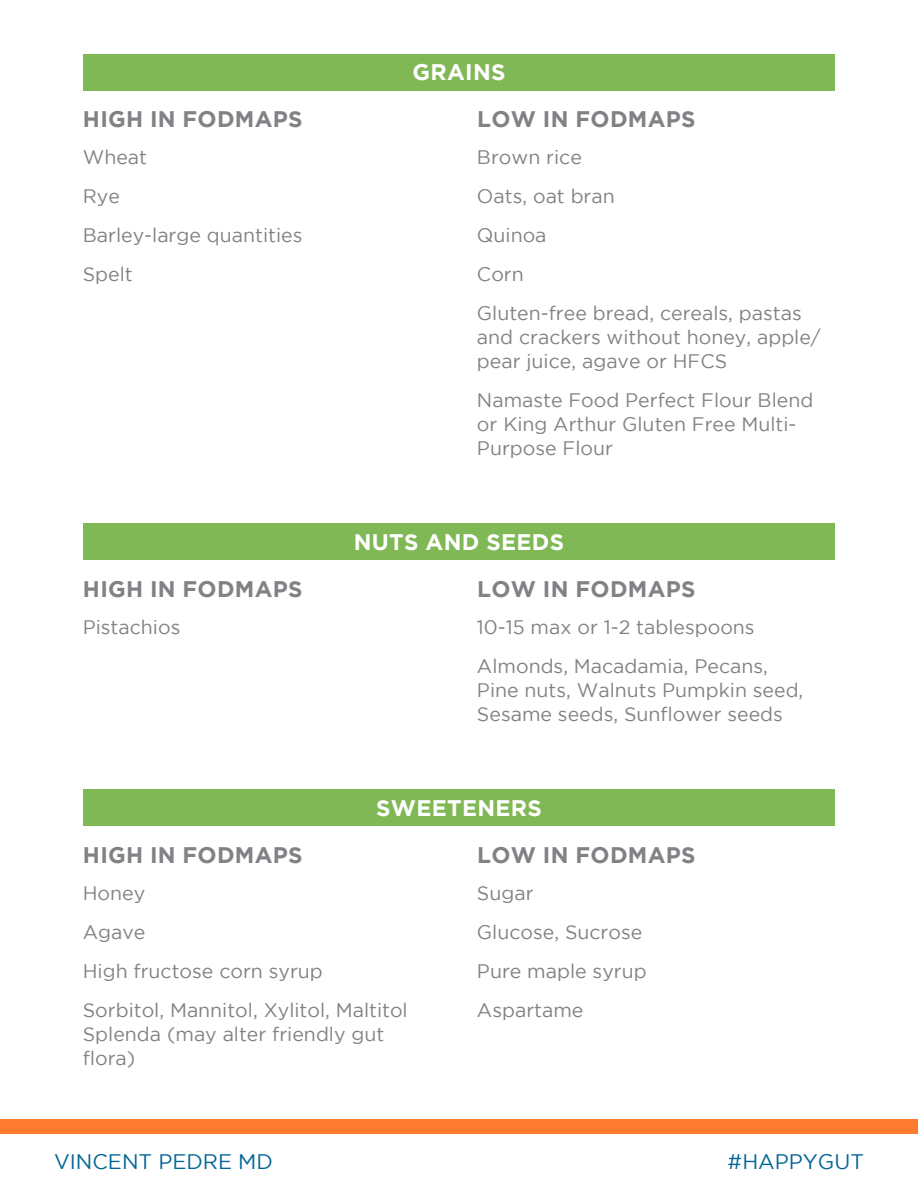
<style>
.page{position:relative;width:918px;height:1188px;background:#fff}
.page>*{position:absolute;margin:0;border:0;box-sizing:border-box;transform-origin:0 0}
.t1{font:700 22.5px "Gotham";letter-spacing:.015em;color:#808285}
.t2{font:700 22.5px "Gotham";letter-spacing:.015em;color:#fff}
.t3{font:21px "Gotham";color:#006597}
.t4{font:19.5px/39px "Gotham";color:#808285}
</style>
<div class="page">
<div style="left:0;top:1119px;width:918px;height:15px;background:#fe7c30"></div>
<div style="left:84px;top:54px;width:751px;height:36px;background:#80b856"></div>
<div style="left:84px;top:524px;width:751px;height:36px;background:#80b856"></div>
<div style="left:84px;top:790px;width:751px;height:36px;background:#80b856"></div>
<p class="t2" style="left:413px;top:59px;width:94px">GRAINS</p>
<p class="t1" style="left:83px;top:106px;width:221px">HIGH IN FODMAPS</p>
<p class="t1" style="left:477px;top:106px;width:220px">LOW IN FODMAPS</p>
<p class="t4" style="left:83px;top:138px;width:221px">Wheat<br>Rye<br>Barley-large quantities<br>Spelt</p>
<p class="t4" style="left:477px;top:138px;width:326px">Brown rice<br>Oats, oat bran<br>Quinoa<br>Corn<br>Gluten-free bread, cereals, pastas</p>
<p class="t4" style="left:477px;top:325px;width:345px;line-height:24px">and crackers without honey, apple/ pear juice, agave or HFCS</p>
<p class="t4" style="left:477px;top:388px;width:338px;line-height:24px">Namaste Food Perfect Flour Blend or King Arthur Gluten Free Multi-<br>Purpose Flour</p>
<p class="t2" style="left:354px;top:529px;width:212px">NUTS AND SEEDS</p>
<p class="t1" style="left:83px;top:576px;width:221px">HIGH IN FODMAPS</p>
<p class="t1" style="left:477px;top:576px;width:220px">LOW IN FODMAPS</p>
<p class="t4" style="left:83px;top:608px;width:99px">Pistachios</p>
<p class="t4" style="left:477px;top:608px;width:292px">10-15 max or 1-2 tablespoons<br>Almonds, Macadamia, Pecans,</p>
<p class="t4" style="left:477px;top:678px;width:328px;line-height:24px">Pine nuts, Walnuts Pumpkin seed,<br>Sesame seeds, Sunflower seeds</p>
<p class="t2" style="left:376px;top:795px;width:167px">SWEETENERS</p>
<p class="t1" style="left:83px;top:842px;width:221px">HIGH IN FODMAPS</p>
<p class="t1" style="left:477px;top:842px;width:220px">LOW IN FODMAPS</p>
<p class="t4" style="left:83px;top:873px;width:326px">Honey<br>Agave<br>High fructose corn syrup<br>Sorbitol, Mannitol, Xylitol, Maltitol</p>
<p class="t4" style="left:83px;top:1022px;width:303px;line-height:24px">Splenda (may alter friendly gut flora)</p>
<p class="t4" style="left:477px;top:873px;width:171px">Sugar<br>Glucose, Sucrose<br>Pure maple syrup<br>Aspartame</p>
<p class="t3" style="left:54px;top:1150px;width:220px">VINCENT PEDRE MD</p>
<p class="t3" style="left:728px;top:1150px;width:138px">#HAPPYGUT</p>
</div>
